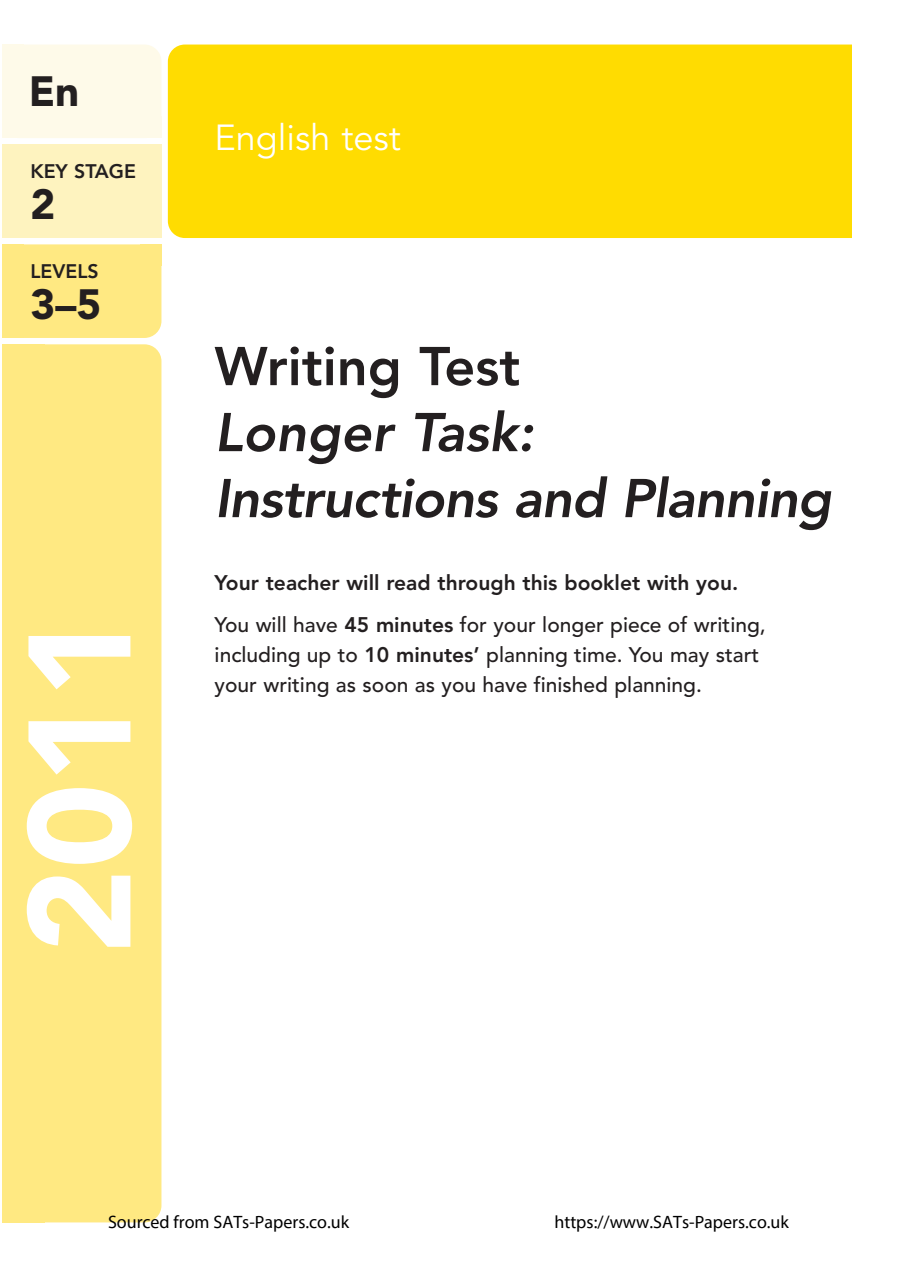
<style>
.page{position:relative;width:897px;height:1267px;background:#fff}
.page>*{position:absolute;margin:0;border:0;box-sizing:border-box;transform-origin:0 0}
.t1{font:900 144px "Avenir";color:#fff}
.t2{font:800 54px/66px "Avenir";color:#231f20}
.t3{font:900 42px "Avenir";color:#231f20}
.t4{font:36px "Avenir";color:#fff}
.t5{font:800 21px/42.8px "Avenir";color:#231f20}
.t6{font:500 21px/30px "Avenir";color:#231f20}
.t7{font:800 19.5px "Avenir";color:#231f20}
.t8{font:18px "Myriad Pro";color:#000}
.s1{font-weight:500}
.s2{font-weight:800}
</style>
<div class="page">
<div style="left:2px;top:45px;width:159px;height:93px;background:#fefae9;border-radius:17px"></div>
<div style="left:2px;top:45px;width:21px;height:21px;background:#fefae9"></div>
<div style="left:2px;top:117px;width:21px;height:21px;background:#fefae9"></div>
<div style="left:140px;top:117px;width:21px;height:21px;background:#fefae9"></div>
<div style="left:2px;top:244px;width:159px;height:94px;background:#ffe982;border-radius:17px"></div>
<div style="left:2px;top:317px;width:21px;height:21px;background:#ffe982"></div>
<div style="left:2px;top:244px;width:21px;height:22px;background:#ffe982"></div>
<div style="left:140px;top:244px;width:21px;height:22px;background:#ffe982"></div>
<div style="left:2px;top:144px;width:159px;height:94px;background:#fef3bf"></div>
<div style="left:2px;top:344px;width:159px;height:878px;background:#ffe982;border-radius:17px"></div>
<div style="left:2px;top:344px;width:43px;height:878px;background:#ffe982"></div>
<div style="left:168px;top:45px;width:706px;height:193px;background:#ffdc01;border-radius:17px"></div>
<div style="left:852px;top:2px;width:43px;height:1263px;background:#fff"></div>
<h3 class="t3" style="left:29px;top:74px;width:52px">En</h3>
<p class="t7" style="left:30px;top:164px;width:107px">KEY STAGE</p>
<h3 class="t3" style="left:30px;top:187px;width:26px">2</h3>
<p class="t7" style="left:30px;top:264px;width:70px">LEVELS</p>
<h3 class="t3" style="left:30px;top:287px;width:72px">3–5</h3>
<h1 class="t1" style="left:22px;top:954px;width:342px;rotate:-90deg">2011</h1>
<h3 class="t4" style="left:215px;top:123px;width:188px">English test</h3>
<h2 class="t2" style="left:215px;top:338px;width:626px">Writing Test<br>Longer Task:<br>Instructions and Planning</h2>
<p class="t5" style="left:215px;top:563px;width:553px">Your teacher will read through this booklet with you.<br><span class="s1">You will have</span> 45 minutes <span class="s1">for your longer piece of writing,</span></p>
<p class="t6" style="left:215px;top:642px;width:546px">including up to <span class="s2">10 minutes’</span> planning time. You may start your writing as soon as you have finished planning.</p>
<p class="t8" style="left:108px;top:1211px;width:243px">Sourced from SATs-Papers.co.uk</p>
<p class="t8" style="left:554px;top:1211px;width:236px">https://www.SATs-Papers.co.uk</p>
</div>
